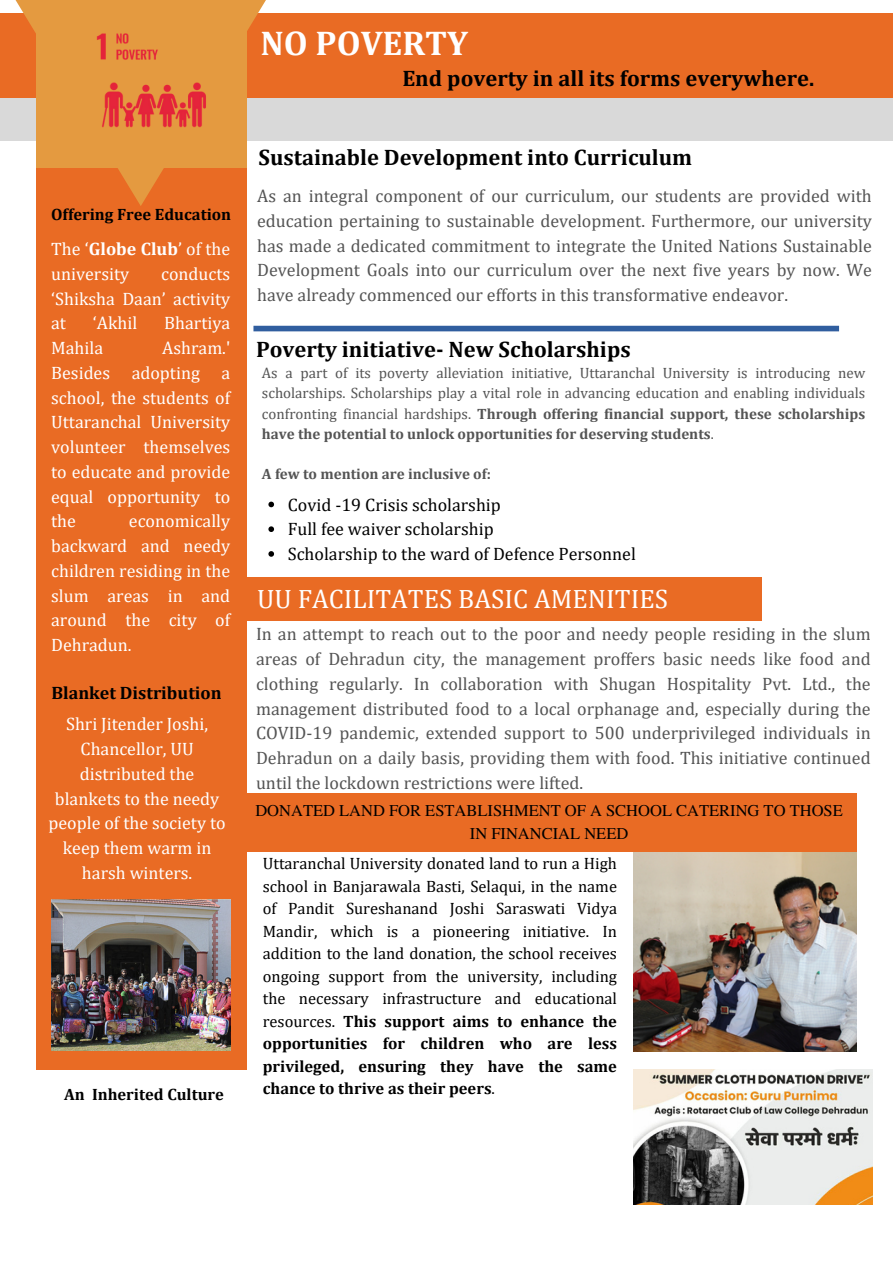
<style>
.page{position:relative;width:893px;height:1264px;background:#fff}
.page>*{position:absolute;margin:0;border:0;box-sizing:border-box;transform-origin:0 0}
.t1{font:700 34.5px "Cambria";color:#fff}
.t2{font:26.7px "Cambria";color:#fff}
.t3{font:700 22.5px "Cambria";color:#000}
.t4{font:18px/24.8px "Cambria";color:#545454;text-align:justify}
.t5{font:18px/24.8px "Cambria";color:#fff;text-align:justify}
.t6{font:18px "Cambria";color:#000}
.t7{font:700 18px "Cambria";color:#000}
.t8{font:16.5px/22.5px "Cambria";color:#000;text-align:justify}
.t9{font:16.5px/22.5px "Te X Gyre Termes";color:#000;text-align:center}
.t10{font:700 16.5px "Cambria";color:#000}
.t11{font:15px/20.2px "Cambria";color:#545454;text-align:justify}
.t12{font:700 15px "Cambria";color:#545454}
.s1{font-weight:700}
.s2{font-weight:400}
</style>
<div class="page">
<div style="left:0;top:13px;width:892px;height:85px;background:#e96b24"></div>
<div style="left:36px;top:129px;width:210px;height:940px;background:#e96b24"></div>
<div style="left:0;top:98px;width:892px;height:43px;background:#d9d9d9"></div>
<img style="left:51px;top:899px;width:179px;height:151px">
<div style="left:241px;top:577px;width:521px;height:43px;background:#e96b24"></div>
<img style="left:633px;top:852px;width:223px;height:199px">
<svg style="left:15px;top:0;width:251px;height:206px"></svg>
<div style="left:36px;top:0;width:210px;height:167px;background:#e49a40"></div>
<img style="left:96px;top:33px;width:110px;height:95px">
<div style="left:253px;top:326px;width:586px;height:5px;background:#305e9f"></div>
<div style="left:241px;top:793px;width:615px;height:59px;background:#e96b24"></div>
<img style="left:633px;top:1069px;width:239px;height:135px">
<svg style="left:268px;top:501px;width:6px;height:6px"></svg>
<svg style="left:268px;top:526px;width:6px;height:6px"></svg>
<svg style="left:268px;top:551px;width:6px;height:5px"></svg>
<p class="t1" style="left:260px;top:22px;width:209px">NO POVERTY</p>
<p class="t3" style="left:402px;top:65px;width:413px">End poverty in all its forms everywhere.</p>
<p class="t10" style="left:51px;top:204px;width:181px">Offering Free Education</p>
<p class="t5" style="left:51px;top:236px;width:180px">The ‘<span class="s1">Globe Club</span>’ of the university</p>
<p class="t5" style="left:51px;top:261px;width:180px;text-indent:110px">conducts ‘Shiksha Daan’ activity at</p>
<p class="t5" style="left:93px;top:310px;width:46px">‘Akhil</p>
<p class="t5" style="left:164px;top:310px;width:67px">Bhartiya</p>
<p class="t5" style="left:51px;top:335px;width:53px">Mahila</p>
<p class="t5" style="left:51px;top:335px;width:180px;text-indent:111px">Ashram.' Besides adopting a school, the students of Uttaranchal University volunteer themselves to educate and provide equal opportunity to the</p>
<p class="t5" style="left:51px;top:508px;width:180px;text-indent:78px">economically backward and needy children residing in the slum areas in and around the city of Dehradun.</p>
<p class="t7" style="left:51px;top:681px;width:172px">Blanket Distribution</p>
<p class="t5" style="left:48px;top:711px;width:179px;text-align:center">Shri Jitender Joshi,<br>Chancellor, UU distributed the blankets to the needy people of the society to keep them warm in harsh winters.</p>
<p class="t3" style="left:258px;top:144px;width:435px">Sustainable Development into Curriculum</p>
<p class="t4" style="left:257px;top:183px;width:616px">As an integral component of our curriculum, our students are provided with education pertaining to sustainable development. Furthermore, our university has made a dedicated commitment to integrate the United Nations Sustainable Development Goals into our curriculum over the next five years by now. We have already commenced our efforts in this transformative endeavor.</p>
<p class="t3" style="left:256px;top:336px;width:376px">Poverty initiative- New Scholarships</p>
<p class="t11" style="left:262px;top:362px;width:604px">As a part of its poverty alleviation initiative, Uttaranchal University is introducing new scholarships. Scholarships play a vital role in advancing education and enabling individuals confronting financial hardships. <span class="s1">Through offering financial support, these scholarships have the potential to unlock opportunities for deserving students</span>.</p>
<p class="t12" style="left:262px;top:465px;width:230px">A few to mention are inclusive of:</p>
<p class="t6" style="left:288px;top:493px;width:215px">Covid -19 Crisis scholarship</p>
<p class="t6" style="left:288px;top:518px;width:207px">Full fee waiver scholarship</p>
<p class="t6" style="left:288px;top:543px;width:349px">Scholarship to the ward of Defence Personnel</p>
<p class="t2" style="left:257px;top:582px;width:412px">UU FACILITATES BASIC AMENITIES</p>
<p class="t4" style="left:256px;top:621px;width:616px">In an attempt to reach out to the poor and needy people residing in the slum areas of Dehradun city, the management proffers basic needs like food and clothing regularly. In collaboration with Shugan Hospitality Pvt. Ltd., the management distributed food to a local orphanage and, especially during the COVID-19 pandemic, extended support to 500 underprivileged individuals in Dehradun on a daily basis, providing them with food. This initiative continued until the lockdown restrictions were lifted.</p>
<p class="t9" style="left:255px;top:798px;width:589px">DONATED LAND FOR ESTABLISHMENT OF A SCHOOL CATERING TO THOSE<br>IN FINANCIAL NEED</p>
<p class="t8" style="left:263px;top:852px;width:356px">Uttaranchal University donated land to run a High school in Banjarawala Basti, Selaqui, in the name of Pandit Sureshanand Joshi Saraswati Vidya Mandir, which is a pioneering initiative. In addition to the land donation, the school receives ongoing support from the university, including the necessary infrastructure and educational resources. <span class="s1">This support aims to enhance the opportunities for children who are less privileged, ensuring they have the same</span></p>
<p class="t10" style="left:64px;top:1083px;width:161px">An Inherited Culture</p>
<p class="t10" style="left:263px;top:1078px;width:234px">chance to thrive as their peers<span class="s2">.</span></p>
</div>
